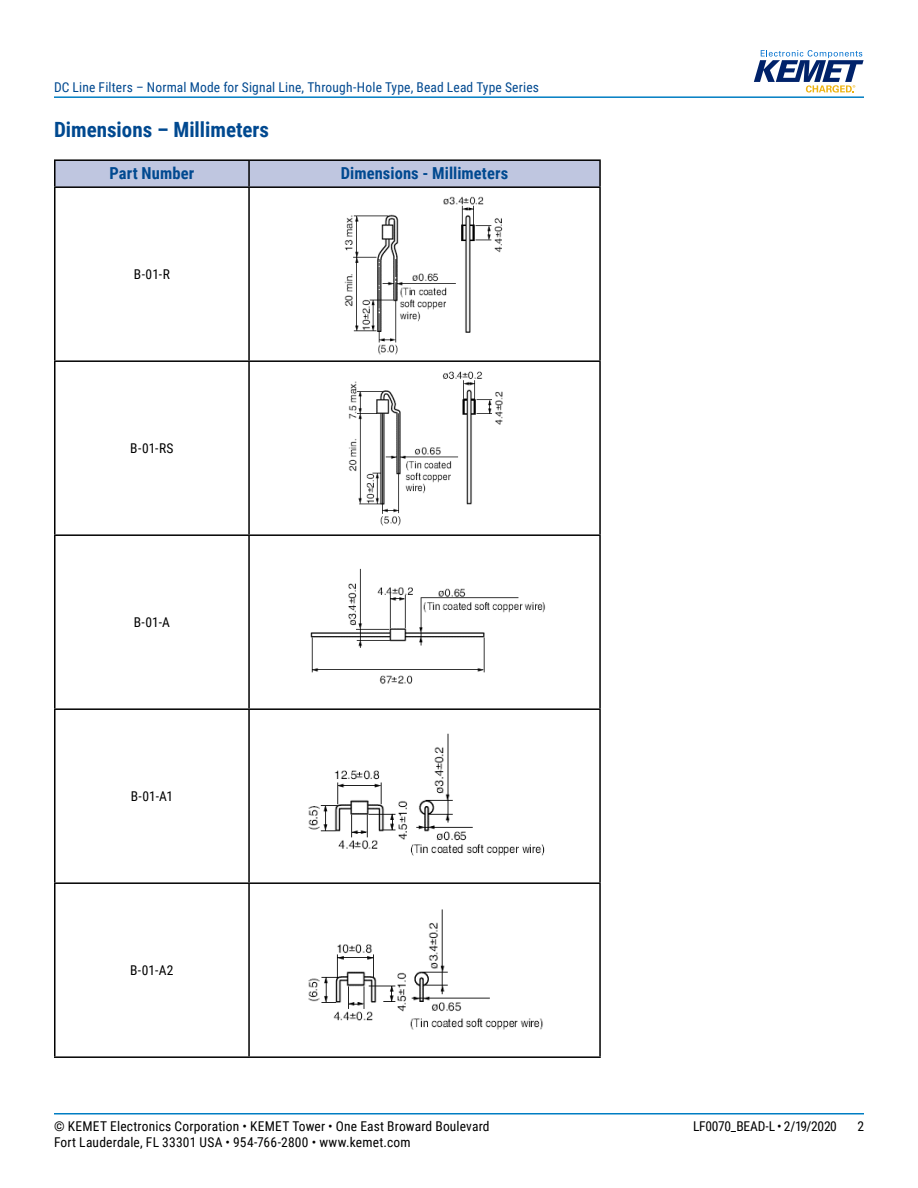
<style>
.page{position:relative;width:918px;height:1188px;background:#fff}
.page>*{position:absolute;margin:0;border:0;box-sizing:border-box;transform-origin:0 0}
.t1{font:700 21px "Roboto Condensed";color:#004990}
.t2{font:700 16.5px "Roboto Condensed";letter-spacing:.005em;color:#004990}
.t3{font:13.5px "Roboto Condensed";letter-spacing:.015em;color:#000}
.t4{font:13.5px "Roboto Condensed";letter-spacing:.015em;color:#004990}
.t5{font:13.5px "Roboto Condensed";letter-spacing:-.025em;color:#000}
</style>
<div class="page">
<hr style="left:54px;top:1113px;width:810px;height:2px;background:#007dc3">
<hr style="left:54px;top:96px;width:810px;height:2px;background:#007dc3">
<svg style="left:754px;top:50px;width:110px;height:43px"></svg>
<div style="left:56px;top:161px;width:543px;height:25px;background:#bfc6e0"></div>
<hr style="left:248px;top:161px;width:2px;height:25px;background:#000">
<hr style="left:599px;top:161px;width:2px;height:25px;background:#000">
<hr style="left:54px;top:186px;width:195px;height:2px;background:#000">
<hr style="left:249px;top:186px;width:352px;height:2px;background:#000">
<hr style="left:248px;top:188px;width:2px;height:172px;background:#000">
<hr style="left:599px;top:188px;width:2px;height:172px;background:#000">
<hr style="left:54px;top:360px;width:195px;height:2px;background:#000">
<hr style="left:249px;top:360px;width:352px;height:2px;background:#000">
<hr style="left:248px;top:362px;width:2px;height:172px;background:#000">
<hr style="left:599px;top:362px;width:2px;height:172px;background:#000">
<hr style="left:54px;top:534px;width:195px;height:2px;background:#000">
<hr style="left:249px;top:534px;width:352px;height:2px;background:#000">
<hr style="left:248px;top:536px;width:2px;height:172px;background:#000">
<hr style="left:599px;top:536px;width:2px;height:172px;background:#000">
<hr style="left:54px;top:708px;width:195px;height:2px;background:#000">
<hr style="left:249px;top:708px;width:352px;height:2px;background:#000">
<hr style="left:248px;top:710px;width:2px;height:172px;background:#000">
<hr style="left:599px;top:710px;width:2px;height:172px;background:#000">
<hr style="left:54px;top:882px;width:195px;height:2px;background:#000">
<hr style="left:249px;top:882px;width:352px;height:2px;background:#000">
<hr style="left:248px;top:884px;width:2px;height:172px;background:#000">
<hr style="left:599px;top:884px;width:2px;height:172px;background:#000">
<hr style="left:54px;top:1056px;width:195px;height:2px;background:#000">
<hr style="left:249px;top:1056px;width:352px;height:2px;background:#000">
<hr style="left:54px;top:159px;width:195px;height:2px;background:#000">
<hr style="left:54px;top:161px;width:2px;height:25px;background:#000">
<hr style="left:249px;top:159px;width:352px;height:2px;background:#000">
<hr style="left:54px;top:188px;width:2px;height:172px;background:#000">
<hr style="left:54px;top:362px;width:2px;height:172px;background:#000">
<hr style="left:54px;top:536px;width:2px;height:172px;background:#000">
<hr style="left:54px;top:710px;width:2px;height:172px;background:#000">
<hr style="left:54px;top:884px;width:2px;height:172px;background:#000">
<img style="left:344px;top:196px;width:159px;height:159px">
<img style="left:348px;top:371px;width:155px;height:155px">
<img style="left:310px;top:568px;width:236px;height:116px">
<img style="left:308px;top:733px;width:237px;height:123px">
<div style="left:302px;top:729px;width:72px;height:31px;background:#fff"></div>
<img style="left:308px;top:909px;width:235px;height:121px">
<p class="t4" style="left:54px;top:78px;width:486px">DC Line Filters – Normal Mode for Signal Line, Through-Hole Type, Bead Lead Type Series</p>
<h1 class="t1" style="left:54px;top:115px;width:217px">Dimensions – Millimeters</h1>
<p class="t2" style="left:110px;top:161px;width:86px">Part Number</p>
<p class="t2" style="left:341px;top:161px;width:169px">Dimensions - Millimeters</p>
<p class="t3" style="left:134px;top:265px;width:38px">B-01-R</p>
<p class="t3" style="left:130px;top:439px;width:45px">B-01-RS</p>
<p class="t3" style="left:134px;top:613px;width:38px">B-01-A</p>
<p class="t3" style="left:131px;top:787px;width:44px">B-01-A1</p>
<p class="t3" style="left:130px;top:961px;width:45px">B-01-A2</p>
<p class="t3" style="left:54px;top:1116px;width:437px">© KEMET Electronics Corporation • KEMET Tower • One East Broward Boulevard</p>
<p class="t5" style="left:693px;top:1116px;width:145px">LF0070_BEAD-L • 2/19/2020</p>
<p class="t3" style="left:857px;top:1116px;width:8px">2</p>
<p class="t3" style="left:54px;top:1133px;width:358px">Fort Lauderdale, FL 33301 USA • 954-766-2800 • www.kemet.com</p>
</div>
